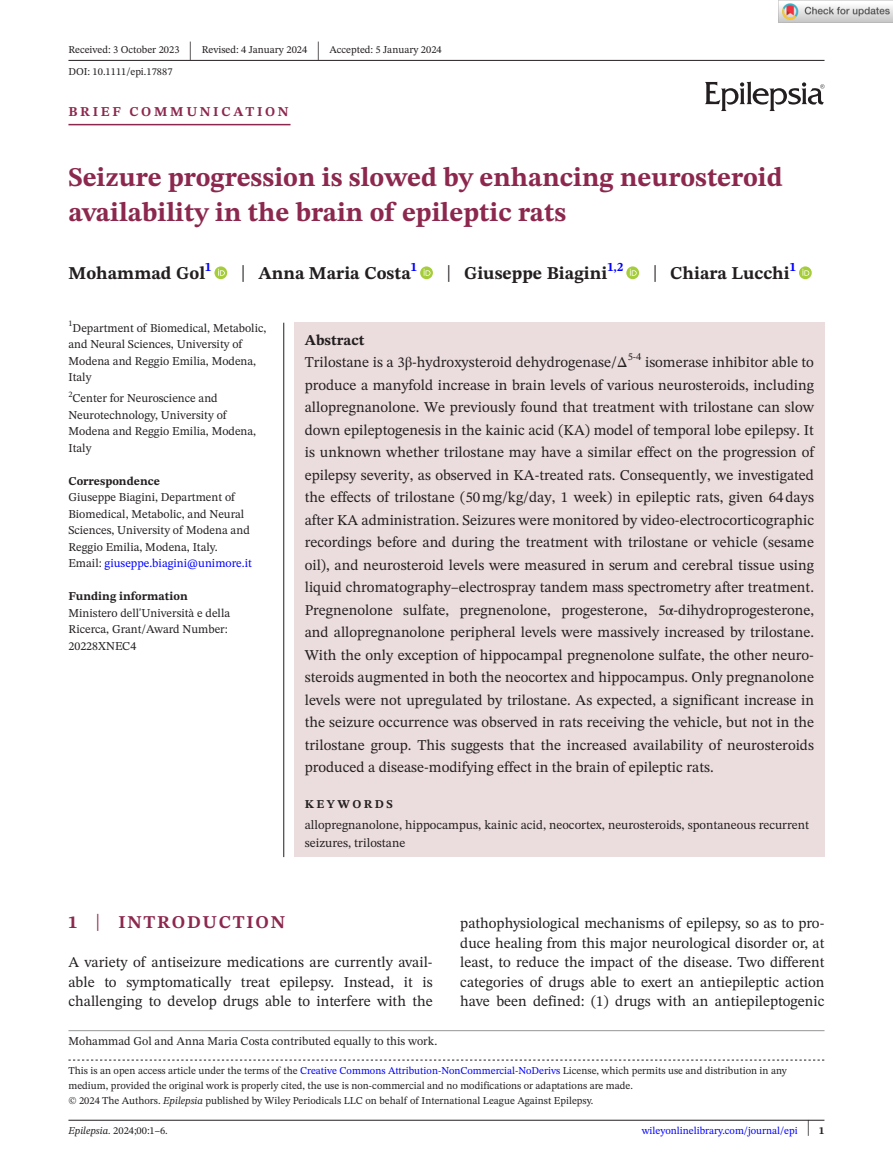
<style>
.page{position:relative;width:893px;height:1174px;background:#fff}
.page>*{position:absolute;margin:0;border:0;box-sizing:border-box;transform-origin:0 0}
.t1{font:700 27px/34.5px "STIX Two Text";color:#8c284e}
.t2{font:25.65px "STIX Two Text";color:#231f20;scale:.49 1}
.t3{font:700 18px "STIX Two Text";color:#231f20}
.t4{font:700 18px "STIX Two Text";letter-spacing:.1em;color:#8c284e}
.t5{font:15px/22.5px "STIX Two Text";color:#231f20;text-align:justify}
.t6{font:700 13.5px "STIX Two Text";letter-spacing:.2em;color:#8c284e}
.t7{font:12.75px/17.2px "STIX Two Text";color:#231f20}
.t8{font:12px/16.5px "STIX Two Text";color:#231f20}
.t9{font:700 12px "STIX Two Text";color:#231f20}
.t10{font:700 12px "STIX Two Text";letter-spacing:.2em;color:#231f20}
.t11{font:10.5px/15px "STIX Two Text";color:#231f20}
.t12{font:10.5px "STIX Two Text";color:#00f}
.s1{font-weight:400;font-size:23.4px}
.s2{color:#00f}
.s3{font-weight:700}
.s4{font-family:"STIX"}
.s5{font-weight:400;font-size:23.7px}
.s6{font-style:italic}
.s7{font-size:22.2px;color:#231f20}
.s8{font-weight:700;color:#231f20}
</style>
<div class="page">
<hr style="left:68px;top:1119px;width:756px;height:1px;background:#231f20">
<svg style="left:705px;top:81px;width:119px;height:30px"></svg>
<hr style="left:68px;top:60px;width:756px;height:1px;background:#231f20">
<hr style="left:68px;top:124px;width:222px;height:1px;background:#8c284e">
<svg style="left:214px;top:266px;width:13px;height:13px"></svg>
<svg style="left:218px;top:269px;width:7px;height:7px"></svg>
<svg style="left:420px;top:266px;width:13px;height:13px"></svg>
<svg style="left:424px;top:269px;width:6px;height:7px"></svg>
<svg style="left:626px;top:266px;width:13px;height:13px"></svg>
<svg style="left:630px;top:269px;width:7px;height:7px"></svg>
<svg style="left:799px;top:266px;width:13px;height:13px"></svg>
<svg style="left:802px;top:269px;width:7px;height:7px"></svg>
<svg style="left:68px;top:1059px;width:756px;height:1px"></svg>
<hr style="left:68px;top:1030px;width:756px;height:1px;background:#939598">
<div style="left:294px;top:323px;width:530px;height:534px;background:#ebdcdd"></div>
<hr style="left:283px;top:323px;width:1px;height:534px;background:#231f20">
<img style="left:779px;top:0;width:114px;height:23px">
<p class="t11" style="left:68px;top:42px;width:113px">Received: 3 October 2023</p>
<h2 class="t2" style="left:189px;top:32px;width:8px">|</h2>
<p class="t11" style="left:202px;top:42px;width:107px">Revised: 4 January 2024</p>
<h2 class="t2" style="left:317px;top:32px;width:8px">|</h2>
<p class="t11" style="left:329px;top:42px;width:114px">Accepted: 5 January 2024</p>
<p class="t11" style="left:68px;top:64px;width:106px">DOI: 10.1111/epi.17887</p>
<p class="t6" style="left:68px;top:101px;width:222px">BRIEF COMMUNICATION</p>
<h1 class="t1" style="left:68px;top:161px;width:716px">Seizure progression is slowed by enhancing neurosteroid availability in the brain of epileptic rats</h1>
<p class="t3" style="left:68px;top:260px;width:144px">Mohammad Gol<sup>1</sup></p>
<p class="t3" style="left:241px;top:260px;width:178px"><span class="s1">|</span> Anna Maria Costa<sup>1</sup></p>
<p class="t3" style="left:447px;top:260px;width:178px"><span class="s1">|</span> Giuseppe Biagini<sup>1,2</sup></p>
<p class="t3" style="left:653px;top:260px;width:145px"><span class="s1">|</span> Chiara Lucchi<sup>1</sup></p>
<p class="t8" style="left:68px;top:319px;width:199px"><sup>1</sup>Department of Biomedical, Metabolic, and Neural Sciences, University of<br>Modena and Reggio Emilia, Modena,<br>Italy</p>
<p class="t8" style="left:68px;top:390px;width:189px"><sup>2</sup>Center for Neuroscience and<br>Neurotechnology, University of<br>Modena and Reggio Emilia, Modena,<br>Italy</p>
<p class="t9" style="left:68px;top:472px;width:93px">Correspondence</p>
<p class="t8" style="left:68px;top:489px;width:185px">Giuseppe Biagini, Department of Biomedical, Metabolic, and Neural Sciences, University of Modena and Reggio Emilia, Modena, Italy.<br>Email: <span class="s2">giuseppe.biagini@unimore.it</span></p>
<p class="t9" style="left:68px;top:588px;width:121px">Funding information</p>
<p class="t8" style="left:68px;top:604px;width:163px">Ministero dell'Università e della<br>Ricerca, Grant/Award Number:<br>20228XNEC4</p>
<p class="t5" style="left:305px;top:328px;width:324px"><span class="s3">Abstract<br></span>Trilostane is a 3<span class="s4">β</span>-hydroxysteroid dehydrogenase/<span class="s4">Δ</span></p>
<p class="t11" style="left:628px;top:349px;width:15px">5-4</p>
<p class="t5" style="left:305px;top:351px;width:511px;text-indent:340px">isomerase inhibitor able to produce a manyfold increase in brain levels of various neurosteroids, including allopregnanolone. We previously found that treatment with trilostane can slow down epileptogenesis in the kainic acid (KA) model of temporal lobe epilepsy. It is unknown whether trilostane may have a similar effect on the progression of epilepsy severity, as observed in KA-treated rats. Consequently, we investigated the effects of trilostane (50mg/kg/day, 1 week) in epileptic rats, given 64days after KA administration. Seizures were monitored by video-electrocorticographic recordings before and during the treatment with trilostane or vehicle (sesame oil), and neurosteroid levels were measured in serum and cerebral tissue using liquid chromatography–electrospray tandem mass spectrometry after treatment.<br>Pregnenolone sulfate, pregnenolone, progesterone, 5<span class="s4">α</span>-dihydroprogesterone, and allopregnanolone peripheral levels were massively increased by trilostane.<br>With the only exception of hippocampal pregnenolone sulfate, the other neuro&shy;steroids augmented in both the neocortex and hippocampus. Only pregnanolone levels were not upregulated by trilostane. As expected, a significant increase in the seizure occurrence was observed in rats receiving the vehicle, but not in the trilostane group. This suggests that the increased availability of neurosteroids produced a disease-modifying effect in the brain of epileptic rats.</p>
<p class="t10" style="left:305px;top:795px;width:90px">KEYWORDS</p>
<p class="t7" style="left:305px;top:816px;width:506px">allopregnanolone, hippocampus, kainic acid, neocortex, neurosteroids, spontaneous recurrent seizures, trilostane</p>
<p class="t4" style="left:68px;top:909px;width:218px">1 <span class="s5">|</span> INTRODUCTION</p>
<p class="t5" style="left:68px;top:952px;width:366px;line-height:19.5px">A variety of antiseizure medications are currently avail&shy;able to symptomatically treat epilepsy. Instead, it is challenging to develop drugs able to interfere with the</p>
<p class="t8" style="left:68px;top:1032px;width:370px">Mohammad Gol and Anna Maria Costa contributed equally to this work.</p>
<p class="t5" style="left:460px;top:913px;width:366px;line-height:19.5px">pathophysiological mechanisms of epilepsy, so as to pro&shy;duce healing from this major neurological disorder or, at least, to reduce the impact of the disease. Two different categories of drugs able to exert an antiepileptic action have been defined: (1) drugs with an antiepileptogenic</p>
<p class="t11" style="left:68px;top:1063px;width:720px">This is an open access article under the terms of the <span class="s2">Creative Commons Attribution-NonCommercial-NoDerivs</span> License, which permits use and distribution in any medium, provided the original work is properly cited, the use is non-commercial and no modifications or adaptations are made.<br>© 2024 The Authors. <span class="s6">Epilepsia</span> published by Wiley Periodicals LLC on behalf of International League Against Epilepsy.</p>
<p class="t11" style="left:68px;top:1123px;width:101px"><span class="s6">Epilepsia.</span> 2024;00:1–6.</p>
<p class="t12" style="left:642px;top:1123px;width:184px">wileyonlinelibrary.com/journal/epi <span class="s7">|</span> <span class="s8">1</span></p>
</div>
